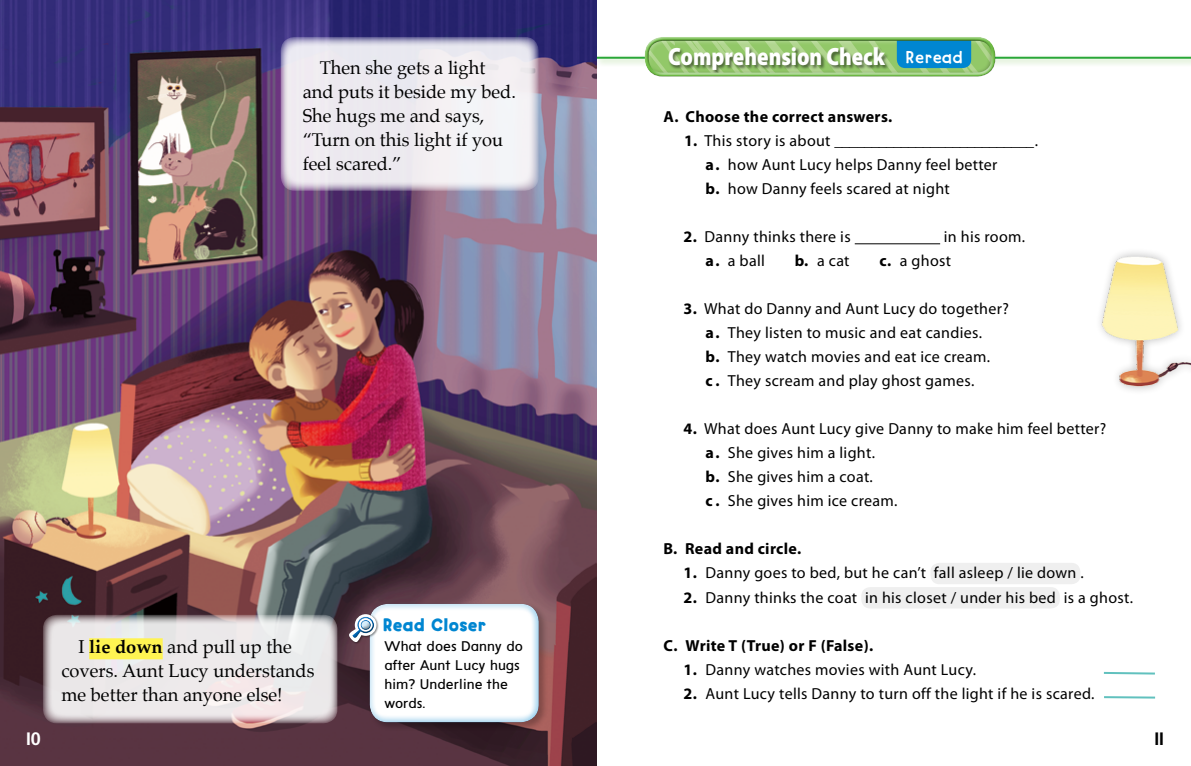
<style>
.page{position:relative;width:1191px;height:766px;background:#fff}
.page>*{position:absolute;margin:0;border:0;box-sizing:border-box;transform-origin:0 0}
.t1{font:900 25px "Myriad Pro";color:#fff;scale:.85 1}
.t2{font:18.2px/24px "Palatino";color:#000}
.t3{font:700 18px "MMH Tykewriter";letter-spacing:.025em;color:#0086d1}
.t4{font:700 18px "MGH Frutiger Std";color:#fff}
.t5{font:700 18px "MGH Frutiger Std";color:#000}
.t6{font:16px/24px "Myriad Pro";letter-spacing:.02em;color:#000}
.t7{font:700 16px "Myriad Pro";letter-spacing:.02em;color:#000}
.t8{font:14px/19px "MH Eelemsans SP";color:#000}
.s1{font-weight:700}
.s2{font-family:"MMH Tykewriter";font-weight:400;font-size:17.1px}
</style>
<div class="page">
<hr style="left:854px;top:243px;width:86px;height:1px;background:#000">
<svg style="left:1103px;top:671px;width:52px;height:4px"></svg>
<svg style="left:1104px;top:696px;width:52px;height:3px"></svg>
<div style="left:594px;top:54px;width:597px;height:13px;background:#6eba44;opacity:.5"></div>
<hr style="left:596px;top:57px;width:595px;height:2px;background:#2aa738">
<div style="left:637px;top:36px;width:361px;height:39px;background:#fff;opacity:.75"></div>
<div style="left:642px;top:39px;width:360px;height:39px;background:#000;opacity:.75"></div>
<div style="left:930px;top:562px;width:150px;height:22px;background:#efefef;border-radius:9px"></div>
<div style="left:861px;top:587px;width:198px;height:21px;background:#efefef;border-radius:9px"></div>
<img style="left:0;top:0;width:596px;height:765px">
<svg style="left:43px;top:614px;width:294px;height:109px;background:#e0dbdd"></svg>
<svg style="left:281px;top:37px;width:258px;height:154px;fill:#edeaf0"></svg>
<div style="left:89px;top:638px;width:74px;height:21px;background:#fff452"></div>
<div style="left:368px;top:602px;width:180px;height:129px;background:#000;opacity:.25"></div>
<svg style="left:363px;top:602px;width:185px;height:120px"></svg>
<div style="left:348px;top:613px;width:30px;height:31px;background:#000;opacity:.48"></div>
<div style="left:355px;top:614px;width:21px;height:21px;border:3px solid #fff;border-radius:50%"></div>
<svg style="left:349px;top:639px;width:16px;height:2px"></svg>
<div style="left:345px;top:615px;width:33px;height:24px;background:#492d3a"></div>
<div style="left:349px;top:616px;width:32px;height:23px;background:#000;opacity:.4"></div>
<img style="left:1100px;top:252px;width:91px;height:139px">
<p class="t2" style="left:303px;top:55px;width:215px;text-indent:17px">Then she gets a light and puts it beside my bed.<br>She hugs me and says, “Turn on this light if you feel scared.”</p>
<p class="t2" style="left:61px;top:634px;width:254px;text-indent:17px">I <span class="s1">lie down</span> and pull up the covers. Aunt Lucy understands me better than anyone else!</p>
<p class="t3" style="left:383px;top:613px;width:105px">Read Closer</p>
<p class="t8" style="left:384px;top:636px;width:140px">What does Danny do after Aunt Lucy hugs him? Underline the words.</p>
<h1 class="t1" style="left:668px;top:40px;width:348px">Comprehension Check <span class="s2">Reread</span></h1>
<p class="t7" style="left:663px;top:106px;width:230px">A. Choose the correct answers.</p>
<p class="t6" style="left:705px;top:128px;width:334px;text-indent:-21px"><span class="s1">1.</span> This story is about ___________________________. <span class="s1">a.</span> how Aunt Lucy helps Danny feel better<br><span class="s1">b.</span> how Danny feels scared at night</p>
<p class="t6" style="left:683px;top:224px;width:169px"><span class="s1">2.</span> Danny thinks there is</p>
<p class="t6" style="left:944px;top:224px;width:83px">in his room.</p>
<p class="t6" style="left:705px;top:248px;width:61px"><span class="s1">a.</span> a ball</p>
<p class="t6" style="left:795px;top:248px;width:56px"><span class="s1">b.</span> a cat</p>
<p class="t6" style="left:879px;top:248px;width:73px"><span class="s1">c.</span> a ghost</p>
<p class="t6" style="left:705px;top:296px;width:305px;text-indent:-22px"><span class="s1">3.</span> What do Danny and Aunt Lucy do together? <span class="s1">a.</span> They listen to music and eat candies.<br><span class="s1">b.</span> They watch movies and eat ice cream.<br><span class="s1">c .</span> They scream and play ghost games.</p>
<p class="t6" style="left:705px;top:416px;width:402px;text-indent:-22px"><span class="s1">4.</span> What does Aunt Lucy give Danny to make him feel better? <span class="s1">a.</span> She gives him a light.<br><span class="s1">b.</span> She gives him a coat.<br><span class="s1">c .</span> She gives him ice cream.</p>
<p class="t7" style="left:663px;top:538px;width:139px">B. Read and circle.</p>
<p class="t6" style="left:683px;top:560px;width:402px"><span class="s1">1.</span> Danny goes to bed, but he can’t fall asleep / lie down .</p>
<p class="t6" style="left:683px;top:584px;width:451px"><span class="s1">2.</span> Danny thinks the coat in his closet / under his bed is a ghost.</p>
<p class="t7" style="left:663px;top:634px;width:211px">C. Write T (True) or F (False).</p>
<p class="t6" style="left:683px;top:656px;width:294px"><span class="s1">1.</span> Danny watches movies with Aunt Lucy.</p>
<p class="t6" style="left:683px;top:680px;width:412px"><span class="s1">2.</span> Aunt Lucy tells Danny to turn off the light if he is scared.</p>
<p class="t4" style="left:26px;top:728px;width:16px">10</p>
<p class="t5" style="left:1154px;top:728px;width:11px">11</p>
</div>
